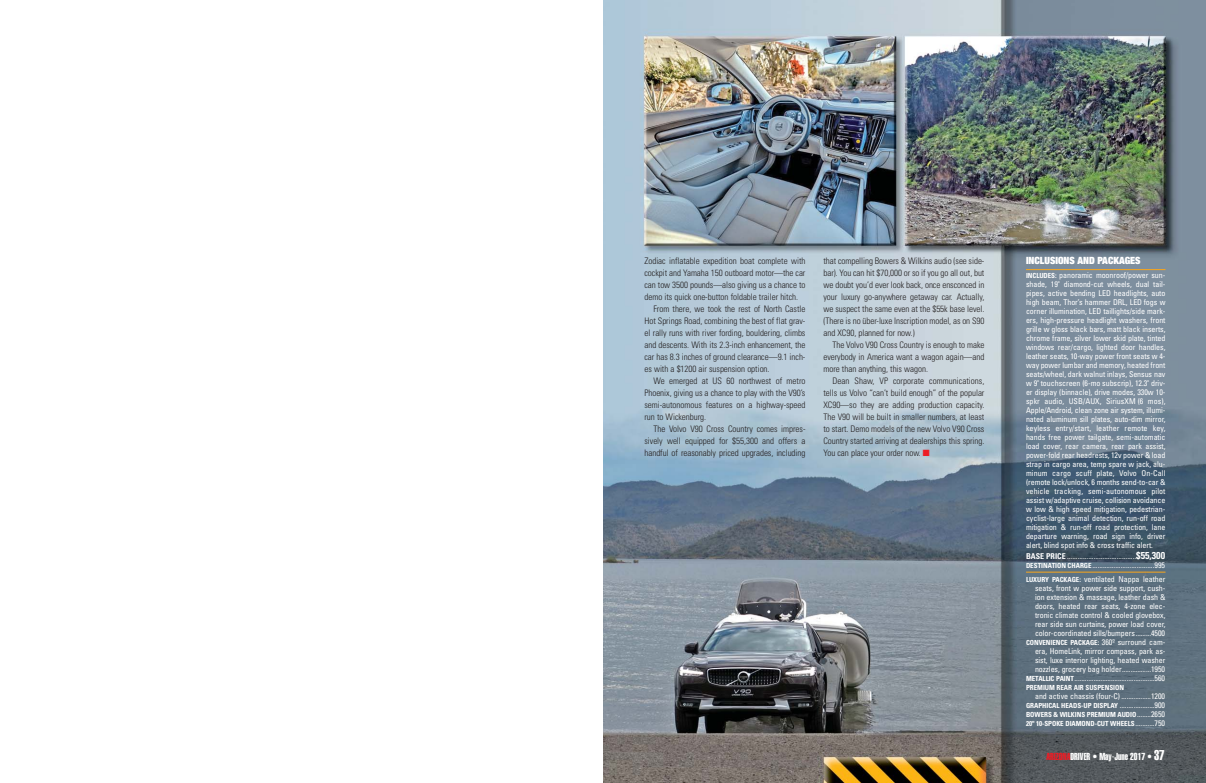
<style>
.page{position:relative;width:1206px;height:783px;background:#fff}
.page>*{position:absolute;margin:0;border:0;box-sizing:border-box;transform-origin:0 0}
.t1{font:10px "Helvetica Extra Compressed";color:#fff}
.t2{font:900 expanded 10px "Helvetica Neue";color:#fff}
.t3{font:300 condensed 9px/12px "Univers";letter-spacing:-.005em;color:#231f20;text-align:justify}
.t4{font:condensed 8px/9px "Univers";letter-spacing:-.01em;color:#fff;text-align:justify}
.t5{font:700 condensed 7px/9px "Univers";letter-spacing:-.005em;color:#fff;text-align:justify}
.s1{color:#ed1c24}
.s2{font-weight:700;font-size:7px}
.s3{font-weight:700}
.s4{font-weight:700;font-size:10px}
.s5{font-weight:400;font-size:8px}
.s6{font-size:14px}
</style>
<div class="page">
<img style="left:603px;top:0;width:603px;height:783px">
<hr style="left:1026px;top:269px;width:140px;height:1px;background:#faa61a">
<hr style="left:1026px;top:572px;width:140px;height:1px;background:#faa61a">
<p class="t3" style="left:644px;top:256px;width:162px">Zodiac inflatable expedition boat complete with</p>
<p class="t3" style="left:644px;top:268px;width:162px">cockpit and Yamaha 150 outboard motor—the car</p>
<p class="t3" style="left:644px;top:280px;width:162px">can tow 3500 pounds—also giving us a chance to</p>
<p class="t3" style="left:644px;top:292px;width:155px">demo its quick one-button foldable trailer hitch.</p>
<p class="t3" style="left:653px;top:304px;width:153px">From there, we took the rest of North Castle</p>
<p class="t3" style="left:644px;top:316px;width:162px">Hot Springs Road, combining the best of flat grav-</p>
<p class="t3" style="left:644px;top:328px;width:162px">el rally runs with river fording, bouldering, climbs</p>
<p class="t3" style="left:644px;top:340px;width:162px">and descents. With its 2.3-inch enhancement, the</p>
<p class="t3" style="left:644px;top:352px;width:162px">car has 8.3 inches of ground clearance—9.1 inch-</p>
<p class="t3" style="left:644px;top:364px;width:127px">es with a $1200 air suspension option.</p>
<p class="t3" style="left:653px;top:376px;width:153px">We emerged at US 60 northwest of metro</p>
<p class="t3" style="left:644px;top:388px;width:162px">Phoenix, giving us a chance to play with the V90’s</p>
<p class="t3" style="left:644px;top:400px;width:162px">semi-autonomous features on a highway-speed</p>
<p class="t3" style="left:644px;top:412px;width:63px">run to Wicken burg.</p>
<p class="t3" style="left:653px;top:424px;width:154px">The Volvo V90 Cross Country comes impres-</p>
<p class="t3" style="left:644px;top:436px;width:162px">sively well equipped for $55,300 and offers a</p>
<p class="t3" style="left:644px;top:448px;width:162px">handful of reasonably priced upgrades, including</p>
<p class="t3" style="left:824px;top:256px;width:162px">that compelling Bowers &amp; Wilkins audio (see side&shy;bar). You can hit $70,000 or so if you go all out, but we doubt you’d ever look back, once ensconced in your luxury go-anywhere getaway car. Actually, we suspect the same even at the $55k base level. (There is no über-luxe Inscription model, as on S90 and XC90, planned for now.)</p>
<p class="t3" style="left:824px;top:340px;width:162px;text-indent:9px">The Volvo V90 Cross Country is enough to make everybody in America want a wagon again—and more than anything, this wagon.</p>
<p class="t3" style="left:824px;top:376px;width:162px;text-indent:9px">Dean Shaw, VP corporate communications, tells us Volvo “can’t build enough” of the popular XC90—so they are adding pro duction capacity.<br>The V90 will be built in smaller numbers, at least to start. Demo models of the new Volvo V90 Cross Country started arriving at dealerships this spring.<br>You can place your order now. <span class="s1">■</span></p>
<p class="t2" style="left:1026px;top:257px;width:116px">INCLUSIONS AND PACKAGES</p>
<p class="t4" style="left:1026px;top:272px;width:141px"><span class="s2">INCLUDES:</span> panoramic moonroof/power sun - shade, 19" diamond-cut wheels, dual tail - pipes, active bending LED headlights, auto high beam, Thor’s hammer DRL, LED fogs w corner illumination, LED taillights/side mark&shy;ers, high-pressure headlight washers, front grille w gloss black bars, matt black inserts, chrome frame, silver lower skid plate, tinted windows rear/cargo, lighted door handles, leather seats, 10-way power front seats w 4- way power lumbar and memory, heated front seats/wheel, dark walnut inlays, Sensus nav w 9" touchscreen (6-mo subscrip), 12.3" driv&shy;er display (binnacle), drive modes, 330w 10- spkr audio, USB/AUX, SiriusXM (6 mos), Apple/ Android, clean zone air system, illumi&shy;nated aluminum sill plates, auto-dim mirror, keyless entry/start, leather remote key, hands free power tailgate, semi-automatic load cover, rear camera, rear park assist, power-fold rear headrests, 12v power &amp; load strap in cargo area, temp spare w jack, alu&shy;minum cargo scuff plate, Volvo On-Call (remote lock/unlock, 6 months send-to-car &amp; vehicle tracking, semi-autonomous pilot assist w/adaptive cruise, collision avoidance w low &amp; high speed mitigation, pedestrian&shy;cyclist-large animal detection, run-off road mitigation &amp; run-off road protection, lane departure warning, road sign info, driver alert, blind spot info &amp; cross traffic alert.</p>
<p class="t4" style="left:1026px;top:553px;width:141px"><span class="s3">BASE PRICE</span> .......................................<span class="s4">$55,300<br></span><span class="s2">DESTINATION CHARGE</span>...................................995</p>
<p class="t4" style="left:1035px;top:576px;width:132px;text-indent:-9px"><span class="s2">LUXURY PACKAGE:</span> ventilated Nappa leather seats, front w power side support, cush&shy;ion ex tension &amp; massage, leather dash &amp; doors, heated rear seats, 4-zone elec - tronic climate control &amp; cooled glovebox, rear side sun curtains, power load cover, color-coordinated sills/bump ers.........4500</p>
<p class="t5" style="left:1026px;top:639px;width:141px">CONVENIENCE PACKAGE: <span class="s5">360º surround cam-</span></p>
<p class="t4" style="left:1026px;top:648px;width:141px;text-align:right">era, HomeLink, mirror compass, park as - sist, luxe interior lighting, heated wash er nozzles, grocery bag holder.................1950<br><span class="s2">METALLIC PAINT</span>..............................................560</p>
<p class="t5" style="left:1026px;top:684px;width:100px">PREMIUM REAR AIR SUSPENSION</p>
<p class="t4" style="left:1035px;top:693px;width:132px">and active chassis (four-C) .................1200</p>
<p class="t5" style="left:1026px;top:702px;width:141px">GRAPHICAL HEADS-UP DISPLAY <span class="s5">....................900<br></span>BOWERS &amp; WILKINS PREMIUM AUDIO<span class="s5">........2650<br></span>20" 10-SPOKE DIAMOND-CUT WHEELS<span class="s5">...........750</span></p>
<p class="t1" style="left:1046px;top:753px;width:120px"><span class="s1">ARIZONA</span>DRIVER • May-June 2017 • <span class="s6">37</span></p>
</div>
